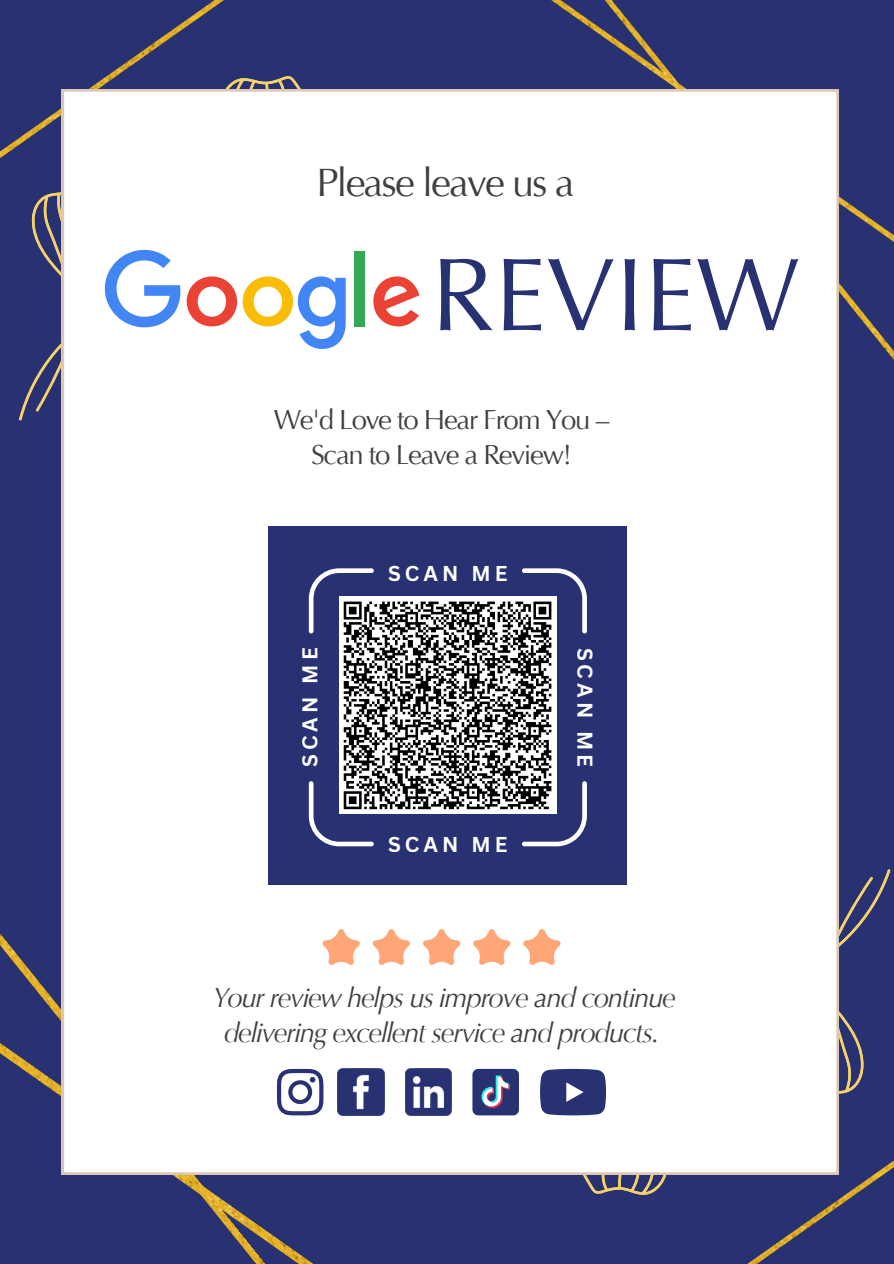
<style>
.page{position:relative;width:894px;height:1264px;background:#fff}
.page>*{position:absolute;margin:0;border:0;box-sizing:border-box;transform-origin:0 0}
.t1{font:103.65px "Optima LT Pro";color:#283172}
.t2{font:39.45px "Optima LT Pro";letter-spacing:-.045em;color:#404040}
.t3{font:italic 27.45px/34.8px "Optima LT Pro";letter-spacing:-.045em;color:#404040;text-align:center}
.t4{font:27.45px/35px "Optima LT Pro";letter-spacing:-.045em;color:#404040;text-align:center}
.t5{font:700 20.85px "Canva Sans";letter-spacing:.19em;color:#fff}
</style>
<div class="page">
<div style="left:0;top:0;width:893px;height:1263px;background:#283172"></div>
<img style="left:551px;top:0;width:342px;height:417px">
<svg style="left:0;top:10px;width:301px;height:487px"></svg>
<svg style="left:489px;top:787px;width:404px;height:476px"></svg>
<img style="left:0;top:864px;width:354px;height:399px">
<div style="left:62px;top:89px;width:776px;height:1085px;background:#fff"></div>
<div style="left:268px;top:526px;width:358px;height:358px;background:#283172"></div>
<svg style="left:322px;top:929px;width:38px;height:35px"></svg>
<svg style="left:372px;top:929px;width:38px;height:35px"></svg>
<svg style="left:422px;top:929px;width:38px;height:35px"></svg>
<svg style="left:473px;top:929px;width:37px;height:35px"></svg>
<svg style="left:523px;top:929px;width:37px;height:35px"></svg>
<img style="left:337px;top:1068px;width:47px;height:47px">
<img style="left:405px;top:1068px;width:46px;height:47px">
<svg style="left:472px;top:1068px;width:47px;height:47px"></svg>
<svg style="left:540px;top:1068px;width:65px;height:47px"></svg>
<svg style="left:277px;top:1068px;width:46px;height:47px"></svg>
<svg style="left:309px;top:568px;width:277px;height:278px"></svg>
<svg style="left:105px;top:250px;width:75px;height:77px;background:#b4cefa"></svg>
<svg style="left:187px;top:276px;width:50px;height:50px;background:#f39c95"></svg>
<svg style="left:243px;top:276px;width:102px;height:73px;background:#cdd3d0"></svg>
<div style="left:354px;top:251px;width:11px;height:75px;background:#34a853"></div>
<svg style="left:373px;top:276px;width:46px;height:50px;background:#f3958d"></svg>
<h2 class="t2" style="left:316px;top:167px;width:260px">Please leave us a</h2>
<h1 class="t1" style="left:431px;top:254px;width:370px">REVIEW</h1>
<p class="t4" style="left:273px;top:405px;width:337px">We'd Love to Hear From You –<br>Scan to Leave a Review!</p>
<p class="t5" style="left:388px;top:559px;width:121px">SCAN ME</p>
<p class="t5" style="left:295px;top:767px;width:121px;rotate:-90deg">SCAN ME</p>
<p class="t5" style="left:599px;top:647px;width:121px;rotate:90deg">SCAN ME</p>
<p class="t5" style="left:388px;top:829px;width:121px">SCAN ME</p>
<p class="t3" style="left:213px;top:983px;width:464px">Your review helps us improve and continue delivering excellent service and products.</p>
</div>
